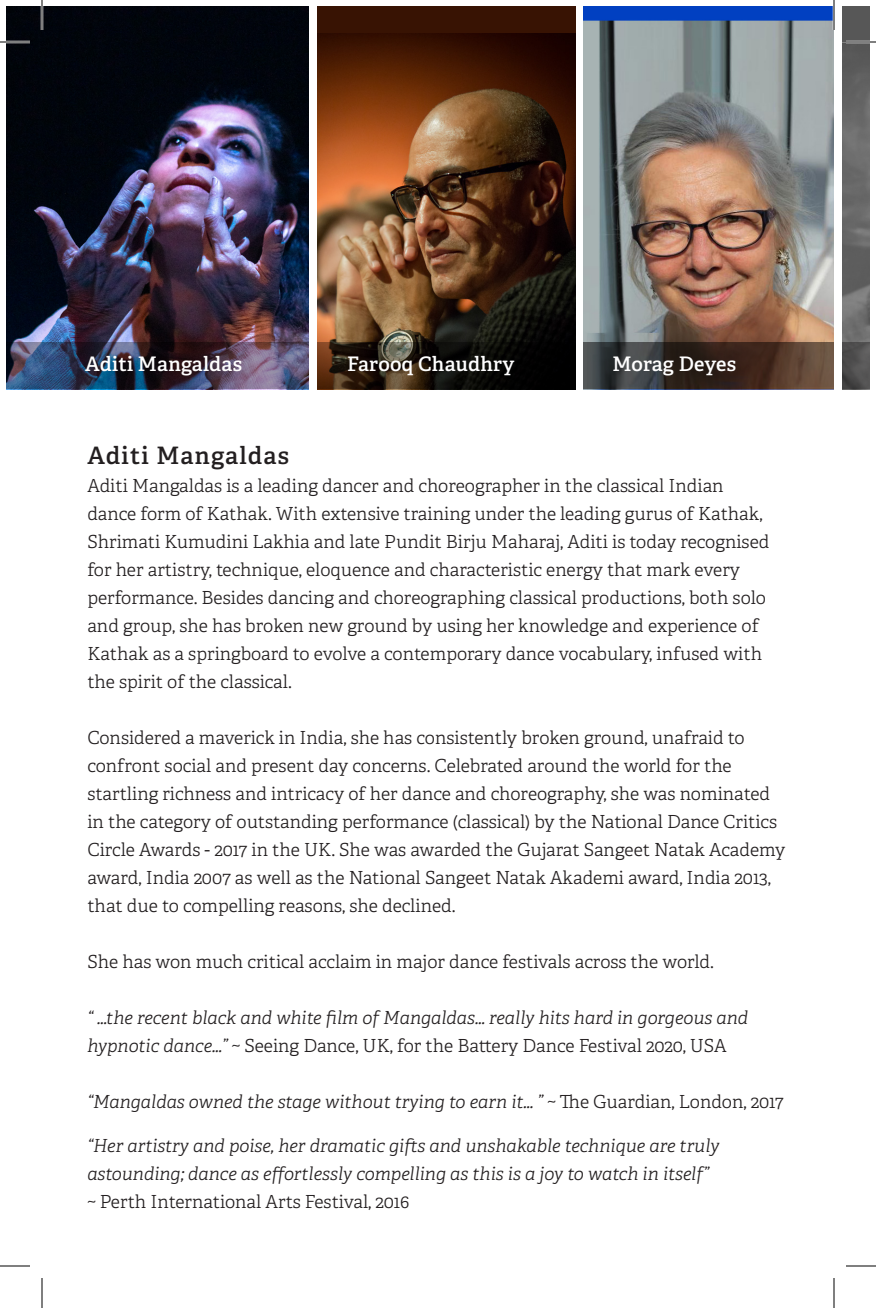
<style>
.page{position:relative;width:876px;height:1308px;background:#fff}
.page>*{position:absolute;margin:0;border:0;box-sizing:border-box;transform-origin:0 0}
.t1{font:600 24px "Adelle";letter-spacing:.05em;color:#231f20}
.t2{font:600 20px "Adelle";letter-spacing:.01em;color:#fff}
.t3{font:300 18px/28px "Adelle";color:#231f20}
.t4{font:italic 300 18px/28px "Adelle";color:#231f20}
.s1{font-style:normal}
</style>
<div class="page">
<img style="left:6px;top:6px;width:303px;height:337px">
<div style="left:318px;top:6px;width:258px;height:383px;background:#381303"></div>
<img style="left:318px;top:33px;width:258px;height:310px">
<img style="left:583px;top:6px;width:251px;height:337px">
<div style="left:843px;top:6px;width:27px;height:383px;background:#575757"></div>
<img style="left:843px;top:42px;width:27px;height:301px">
<img style="left:6px;top:343px;width:303px;height:46px">
<svg style="left:318px;top:343px;width:258px;height:46px"></svg>
<svg style="left:583px;top:343px;width:251px;height:46px"></svg>
<svg style="left:843px;top:343px;width:27px;height:46px"></svg>
<hr style="left:0;top:41px;width:30px;height:2px;background:#fff">
<hr style="left:846px;top:41px;width:30px;height:2px;background:#fff">
<hr style="left:41px;top:0;width:2px;height:30px;background:#fff">
<hr style="left:833px;top:0;width:2px;height:30px;background:#fff">
<hr style="left:0;top:42px;width:30px;height:1px;background:#000">
<hr style="left:846px;top:42px;width:30px;height:1px;background:#000">
<hr style="left:0;top:1266px;width:30px;height:1px;background:#000">
<hr style="left:846px;top:1266px;width:30px;height:1px;background:#000">
<hr style="left:42px;top:0;width:1px;height:30px;background:#000">
<hr style="left:42px;top:1278px;width:1px;height:30px;background:#000">
<hr style="left:834px;top:0;width:1px;height:30px;background:#000">
<hr style="left:834px;top:1278px;width:1px;height:30px;background:#000">
<p class="t2" style="left:85px;top:351px;width:158px">Aditi Mangaldas</p>
<p class="t2" style="left:347px;top:351px;width:169px">Farooq Chaudhry</p>
<p class="t2" style="left:612px;top:351px;width:125px">Morag Deyes</p>
<p class="t1" style="left:87px;top:440px;width:203px">Aditi Mangaldas</p>
<p class="t3" style="left:87px;top:472px;width:684px">Aditi Mangaldas is a leading dancer and choreographer in the classical Indian dance form of Kathak. With extensive training under the leading gurus of Kathak, Shrimati Kumudini Lakhia and late Pundit Birju Maharaj, Aditi is today recognised for her artistry, technique, eloquence and characteristic energy that mark every performance. Besides dancing and choreographing classical productions, both solo and group, she has broken new ground by using her knowledge and experience of Kathak as a springboard to evolve a contemporary dance vocabulary, infused with the spirit of the classical.</p>
<p class="t3" style="left:87px;top:724px;width:699px">Considered a maverick in India, she has consistently broken ground, unafraid to confront social and present day concerns. Celebrated around the world for the startling richness and intricacy of her dance and choreography, she was nominated in the category of outstanding performance (classical) by the National Dance Critics Circle Awards - 2017 in the UK. She was awarded the Gujarat Sangeet Natak Academy award, India 2007 as well as the National Sangeet Natak Akademi award, India 2013, that due to compelling reasons, she declined.</p>
<p class="t3" style="left:87px;top:948px;width:628px">She has won much critical acclaim in major dance festivals across the world.</p>
<p class="t4" style="left:87px;top:1004px;width:662px">“ …the recent black and white film of Mangaldas… really hits hard in gorgeous and hypnotic dance…” <span class="s1">~ Seeing Dance, UK, for the Battery Dance Festival 2020, USA</span></p>
<p class="t4" style="left:87px;top:1088px;width:698px">“Mangaldas owned the stage without trying to earn it… ” <span class="s1">~ The Guardian, London, 2017</span></p>
<p class="t4" style="left:87px;top:1132px;width:634px">“Her artistry and poise, her dramatic gifts and unshakable technique are truly astounding; dance as effortlessly compelling as this is a joy to watch in itself”</p>
<p class="t3" style="left:87px;top:1188px;width:324px">~ Perth International Arts Festival, 2016</p>
</div>
